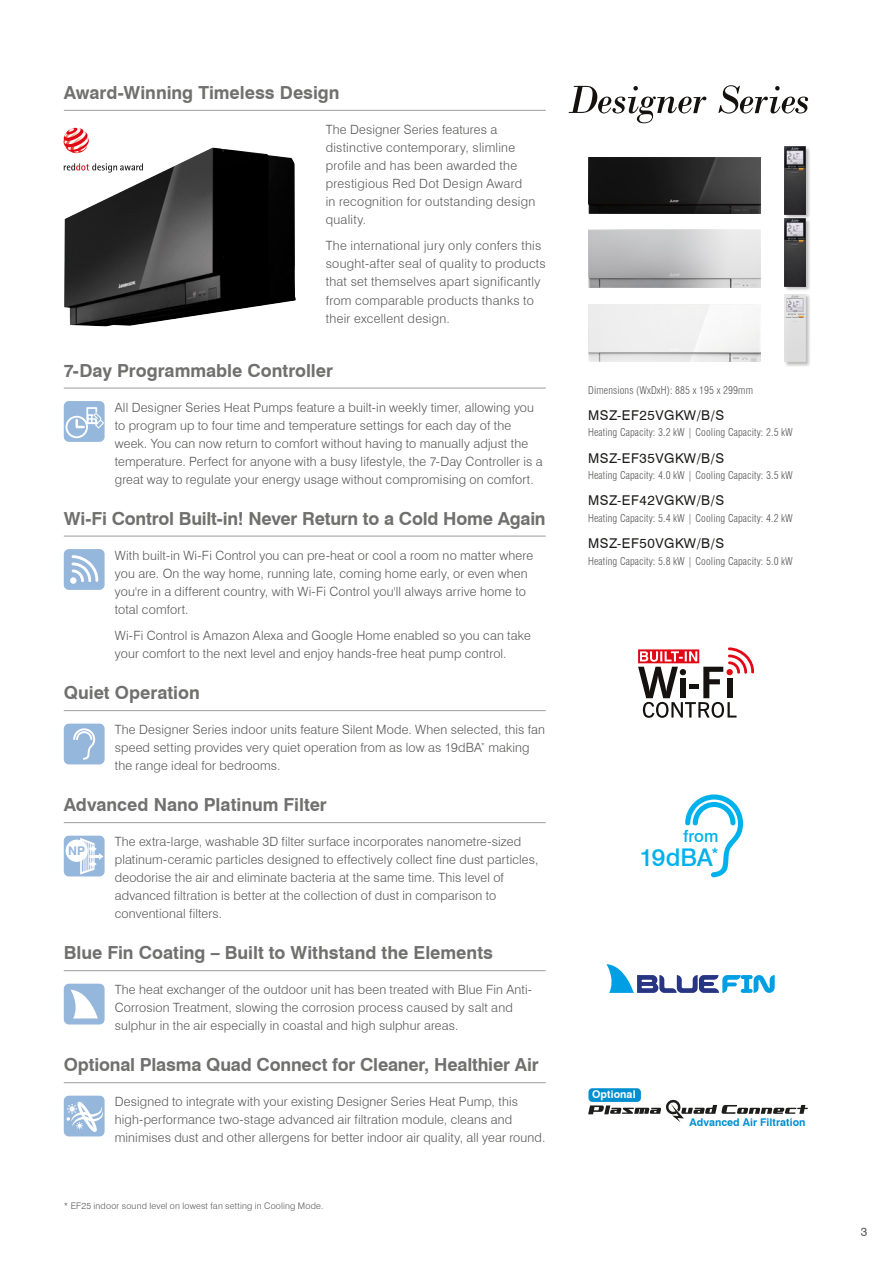
<style>
.page{position:relative;width:893px;height:1263px;background:#fff}
.page>*{position:absolute;margin:0;border:0;box-sizing:border-box;transform-origin:0 0}
.Product_page_title{font:500 24.45px "Swiss 721 BT";letter-spacing:-.005em;color:#00b1eb}
.Features_Heading_SPA{font:700 18px "Swiss 721 BT";color:#70706f}
.Features_Heading{font:700 18px "Swiss 721 BT";letter-spacing:-.01em;color:#70706f}
.Product_page_title-2{font:500 16.5px "Swiss 721 BT";color:#00b1eb}
.Specs_Model{font:13.5px "Swiss 721 BT";letter-spacing:.04em;color:#1d1d1b}
.Body_with_Icon{font:300 12.75px/18px "Swiss 721 BT";letter-spacing:.01em;color:#575756}
.Body{font:300 12.75px/18px "Swiss 721 BT";letter-spacing:.02em;color:#575756}
.t1{font:700 12px "Swiss 721 BT";color:#96b7dc}
.t2{font:12px "Swiss 721 BT";color:#575756}
.t3{font:700 10.65px "Swiss 721 BT";color:#008fd0}
.t4{font:700 10.65px "Swiss 721 BT";color:#fff}
.Specs_Capacity{font:300 condensed 10.5px "Swiss 721 BT";letter-spacing:.01em;color:#575756}
.Footnote{font:300 9px "Swiss 721 BT";letter-spacing:.02em;color:#575756}
</style>
<div class="page">
<img style="left:588px;top:157px;width:172px;height:56px">
<img style="left:588px;top:229px;width:172px;height:59px">
<img style="left:588px;top:304px;width:172px;height:58px">
<svg style="left:638px;top:647px;width:116px;height:70px"></svg>
<svg style="left:569px;top:86px;width:137px;height:37px"></svg>
<svg style="left:718px;top:85px;width:90px;height:29px"></svg>
<svg style="left:606px;top:964px;width:169px;height:29px"></svg>
<svg style="left:685px;top:794px;width:58px;height:83px"></svg>
<hr style="left:64px;top:388px;width:482px;height:1px;background:#9d9d9d">
<hr style="left:64px;top:536px;width:482px;height:1px;background:#9d9d9d">
<hr style="left:64px;top:710px;width:482px;height:1px;background:#9d9d9d">
<hr style="left:64px;top:822px;width:482px;height:1px;background:#9d9d9d">
<hr style="left:64px;top:970px;width:482px;height:1px;background:#9d9d9d">
<hr style="left:64px;top:1082px;width:482px;height:1px;background:#9d9d9d">
<div style="left:64px;top:401px;width:41px;height:41px;background:#96b7dc;border-radius:5px"></div>
<svg style="left:66px;top:407px;width:38px;height:31px"></svg>
<div style="left:64px;top:549px;width:41px;height:41px;background:#96b7dc;border-radius:5px"></div>
<div style="left:70px;top:577px;width:7px;height:7px;background:#fff;border-radius:50%"></div>
<svg style="left:72px;top:555px;width:27px;height:27px"></svg>
<div style="left:64px;top:724px;width:41px;height:40px;background:#96b7dc;border-radius:5px"></div>
<svg style="left:73px;top:728px;width:22px;height:32px"></svg>
<div style="left:64px;top:836px;width:41px;height:40px;background:#96b7dc;border-radius:5px"></div>
<svg style="left:80px;top:838px;width:24px;height:36px"></svg>
<div style="left:66px;top:840px;width:22px;height:22px;background:#fff;border-radius:50%"></div>
<div style="left:64px;top:984px;width:41px;height:40px;background:#96b7dc;border-radius:5px"></div>
<svg style="left:71px;top:990px;width:27px;height:28px"></svg>
<div style="left:64px;top:1096px;width:41px;height:40px;background:#96b7dc;border-radius:5px"></div>
<svg style="left:66px;top:1101px;width:37px;height:31px"></svg>
<hr style="left:64px;top:110px;width:482px;height:1px;background:#9d9d9d">
<img style="left:64px;top:148px;width:232px;height:178px">
<svg style="left:64px;top:128px;width:25px;height:25px"></svg>
<svg style="left:64px;top:163px;width:79px;height:10px"></svg>
<div style="left:784px;top:294px;width:27px;height:73px;background:#1d1d1b;opacity:.3"></div>
<img style="left:784px;top:294px;width:21px;height:68px">
<div style="left:784px;top:218px;width:27px;height:74px;background:#1d1d1b;opacity:.3"></div>
<img style="left:785px;top:219px;width:21px;height:67px">
<div style="left:784px;top:146px;width:27px;height:73px;background:#1d1d1b;opacity:.3"></div>
<img style="left:784px;top:146px;width:21px;height:68px">
<svg style="left:588px;top:1099px;width:220px;height:23px"></svg>
<div style="left:588px;top:1088px;width:53px;height:14px;background:#008fd0;border-radius:4px"></div>
<p class="Features_Heading_SPA" style="left:64px;top:80px;width:277px">Award-Winning Timeless Design</p>
<p class="Body" style="left:326px;top:120px;width:211px">The Designer Series features a distinctive contemporary, slimline profile and has been awarded the prestigious Red Dot Design Award<br>in recognition for outstanding design quality.</p>
<p class="Body" style="left:326px;top:237px;width:221px">The international jury only confers this sought-after seal of quality to products that set themselves apart significantly from comparable products thanks to their excellent design.</p>
<p class="Features_Heading_SPA" style="left:64px;top:358px;width:271px">7-Day Programmable Controller</p>
<p class="Body_with_Icon" style="left:115px;top:398px;width:429px">All Designer Series Heat Pumps feature a built-in weekly timer, allowing you to program up to four time and temperature settings for each day of the week. You can now return to comfort without having to manually adjust the temperature. Perfect for anyone with a busy lifestyle, the 7-Day Controller is a great way to regulate your energy usage without compromising on comfort.</p>
<p class="Features_Heading" style="left:64px;top:506px;width:483px">Wi-Fi Control Built-in! Never Return to a Cold Home Again</p>
<p class="Body_with_Icon" style="left:115px;top:546px;width:420px">With built-in Wi-Fi Control you can pre-heat or cool a room no matter where you are. On the way home, running late, coming home early, or even when you're in a different country, with Wi-Fi Control you'll always arrive home to total comfort.</p>
<p class="Body_with_Icon" style="left:115px;top:627px;width:417px">Wi-Fi Control is Amazon Alexa and Google Home enabled so you can take your comfort to the next level and enjoy hands-free heat pump control.</p>
<p class="Features_Heading_SPA" style="left:64px;top:680px;width:138px">Quiet Operation</p>
<p class="Body_with_Icon" style="left:115px;top:721px;width:432px">The Designer Series indoor units feature Silent Mode. When selected, this fan speed setting provides very quiet operation from as low as 19dBA<sup>*</sup> making the range ideal for bedrooms.</p>
<p class="Features_Heading_SPA" style="left:64px;top:792px;width:265px">Advanced Nano Platinum Filter</p>
<p class="Body_with_Icon" style="left:115px;top:833px;width:425px">The extra-large, washable 3D filter surface incorporates nanometre-sized platinum-ceramic particles designed to effectively collect fine dust particles, deodorise the air and eliminate bacteria at the same time. This level of advanced filtration is better at the collection of dust in comparison to conventional filters.</p>
<p class="Features_Heading_SPA" style="left:64px;top:940px;width:431px">Blue Fin Coating – Built to Withstand the Elements</p>
<p class="Body_with_Icon" style="left:115px;top:981px;width:419px">The heat exchanger of the outdoor unit has been treated with Blue Fin Anti-<br>Corrosion Treatment, slowing the corrosion process caused by salt and sulphur in the air especially in coastal and high sulphur areas.</p>
<p class="Features_Heading" style="left:64px;top:1052px;width:476px">Optional Plasma Quad Connect for Cleaner, Healthier Air</p>
<p class="Body_with_Icon" style="left:115px;top:1093px;width:432px">Designed to integrate with your existing Designer Series Heat Pump, this high-performance two-stage advanced air filtration module, cleans and minimises dust and other allergens for better indoor air quality, all year round.</p>
<p class="t1" style="left:68px;top:842px;width:19px">NP</p>
<p class="Footnote" style="left:64px;top:1200px;width:261px">* EF25 indoor sound level on lowest fan setting in Cooling Mode.</p>
<p class="Specs_Capacity" style="left:588px;top:383px;width:166px">Dimensions (WxDxH): 885 x 195 x 299mm</p>
<p class="Specs_Model" style="left:588px;top:406px;width:137px">MSZ-EF25VGKW/B/S</p>
<p class="Specs_Capacity" style="left:588px;top:426px;width:206px">Heating Capacity: 3.2 kW | Cooling Capacity: 2.5 kW</p>
<p class="Specs_Model" style="left:588px;top:448px;width:137px">MSZ-EF35VGKW/B/S</p>
<p class="Specs_Capacity" style="left:588px;top:469px;width:206px">Heating Capacity: 4.0 kW | Cooling Capacity: 3.5 kW</p>
<p class="Specs_Model" style="left:588px;top:491px;width:137px">MSZ-EF42VGKW/B/S</p>
<p class="Specs_Capacity" style="left:588px;top:512px;width:206px">Heating Capacity: 5.4 kW | Cooling Capacity: 4.2 kW</p>
<p class="Specs_Model" style="left:588px;top:534px;width:137px">MSZ-EF50VGKW/B/S</p>
<p class="Specs_Capacity" style="left:588px;top:554px;width:206px">Heating Capacity: 5.8 kW | Cooling Capacity: 5.0 kW</p>
<p class="Product_page_title-2" style="left:683px;top:826px;width:37px">from</p>
<p class="Product_page_title" style="left:639px;top:842px;width:80px">19dBA<sup>*</sup></p>
<p class="t4" style="left:592px;top:1088px;width:45px">Optional</p>
<p class="t3" style="left:689px;top:1115px;width:117px">Advanced Air Filtration</p>
<p class="t2" style="left:861px;top:1224px;width:8px">3</p>
</div>
